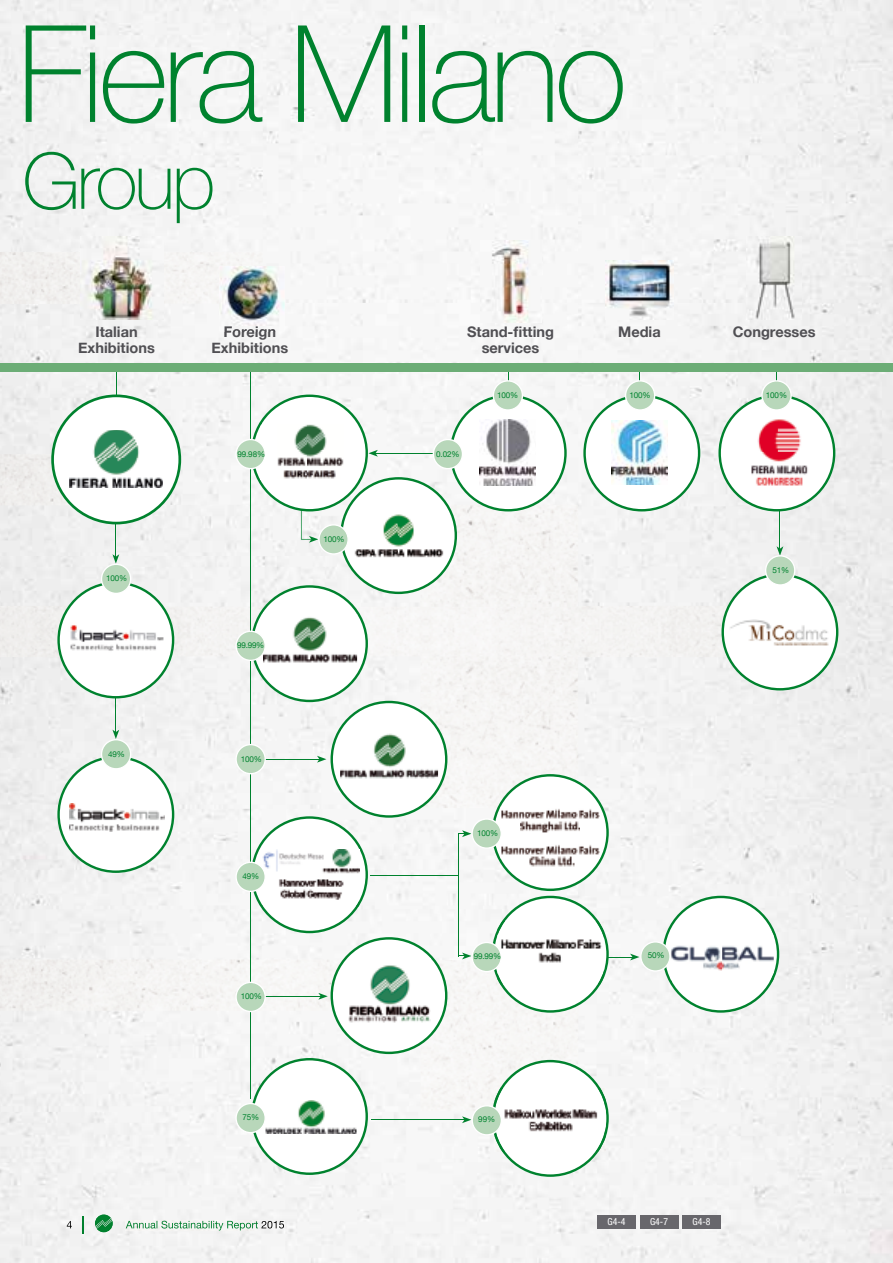
<style>
.page{position:relative;width:893px;height:1263px;background:#fff}
.page>*{position:absolute;margin:0;border:0;box-sizing:border-box;transform-origin:0 0}
.t1{font:100 135px "Helvetica Neue LT Std";letter-spacing:-.04em;color:#00822e}
.t2{font:100 78px "Helvetica Neue LT Std";letter-spacing:-.04em;color:#00822e}
.t3{font:700 14.55px/15.8px "Helvetica Neue";color:#504f53;text-align:center}
.t4{font:condensed 9.75px "Helvetica Neue LT Std";color:#fff}
.t5{font:8.1px "Helvetica Neue";letter-spacing:-.02em;color:#00822e}
</style>
<div class="page">
<div style="left:0;top:1162px;width:788px;height:101px;background:#f4f4f4"></div>
<div style="left:263px;top:0;width:315px;height:303px;background:#f6f6f6"></div>
<div style="left:0;top:859px;width:235px;height:50px;background:#f3f3f3"></div>
<div style="left:0;top:656px;width:235px;height:102px;background:#f0f0f0"></div>
<div style="left:0;top:505px;width:235px;height:51px;background:#f0f0f0"></div>
<div style="left:0;top:959px;width:235px;height:52px;background:#f4f3f1"></div>
<div style="left:0;top:303px;width:158px;height:151px;background:#f1f1f1"></div>
<div style="left:0;top:252px;width:80px;height:51px;background:#f1efee"></div>
<div style="left:0;top:454px;width:51px;height:51px;background:#efedec"></div>
<svg style="left:67px;top:1221px;width:5px;height:7px"></svg>
<img style="left:126px;top:1221px;width:132px;height:9px">
<img style="left:258px;top:1221px;width:26px;height:7px">
<svg style="left:83px;top:1216px;width:1px;height:17px"></svg>
<img style="left:95px;top:1214px;width:18px;height:18px">
<img style="left:225px;top:331px;width:51px;height:9px">
<hr style="left:116px;top:368px;width:1px;height:85px;background:#00822e">
<img style="left:80px;top:237px;width:83px;height:83px">
<hr style="left:116px;top:453px;width:1px;height:104px;background:#00822e">
<hr style="left:116px;top:628px;width:1px;height:104px;background:#00822e">
<img style="left:606px;top:260px;width:67px;height:60px">
<svg style="left:57px;top:554px;width:117px;height:144px"></svg>
<svg style="left:57px;top:730px;width:117px;height:143px"></svg>
<svg style="left:51px;top:394px;width:130px;height:130px"></svg>
<img style="left:69px;top:430px;width:94px;height:58px">
<img style="left:747px;top:237px;width:55px;height:82px">
<img style="left:480px;top:240px;width:61px;height:82px">
<img style="left:219px;top:266px;width:66px;height:65px">
<img style="left:225px;top:326px;width:51px;height:5px">
<div style="left:597px;top:1215px;width:39px;height:13px;background:#68676c"></div>
<div style="left:640px;top:1215px;width:38px;height:13px;background:#68676c"></div>
<div style="left:682px;top:1215px;width:39px;height:13px;background:#68676c"></div>
<img style="left:67px;top:622px;width:100px;height:33px">
<img style="left:69px;top:804px;width:95px;height:27px">
<svg style="left:235px;top:372px;width:603px;height:805px"></svg>
<img style="left:730px;top:620px;width:99px;height:26px">
<div style="left:0;top:364px;width:893px;height:8px;background:#6cad76"></div>
<h1 class="t1" style="left:17px;top:-3px;width:611px">Fiera Milano</h1>
<h2 class="t2" style="left:22px;top:136px;width:194px">Group</h2>
<h3 class="t3" style="left:467px;top:324px;width:88px">Stand-fitting services</h3>
<p class="t5" style="left:497px;top:389px;width:23px">100%</p>
<h3 class="t3" style="left:78px;top:324px;width:78px">Italian<br>Exhibitions</h3>
<h3 class="t3" style="left:618px;top:324px;width:44px">Media</h3>
<p class="t5" style="left:629px;top:389px;width:23px">100%</p>
<h3 class="t3" style="left:212px;top:324px;width:78px">Foreign<br>Exhibitions</h3>
<p class="t5" style="left:106px;top:573px;width:23px">100%</p>
<p class="t5" style="left:108px;top:748px;width:18px">49%</p>
<p class="t5" style="left:238px;top:448px;width:29px">99.98%</p>
<p class="t5" style="left:237px;top:639px;width:29px">99.99%</p>
<p class="t5" style="left:241px;top:753px;width:23px">100%</p>
<p class="t5" style="left:243px;top:870px;width:18px">49%</p>
<p class="t5" style="left:241px;top:990px;width:23px">100%</p>
<p class="t5" style="left:324px;top:533px;width:23px">100%</p>
<p class="t5" style="left:436px;top:448px;width:25px">0.02%</p>
<p class="t5" style="left:477px;top:827px;width:23px">100%</p>
<p class="t5" style="left:474px;top:950px;width:29px">99.99%</p>
<p class="t5" style="left:648px;top:950px;width:18px">50%</p>
<h3 class="t3" style="left:733px;top:324px;width:84px">Congresses</h3>
<p class="t5" style="left:766px;top:389px;width:23px">100%</p>
<p class="t5" style="left:772px;top:564px;width:18px">51%</p>
<p class="t5" style="left:243px;top:1111px;width:18px">75%</p>
<p class="t5" style="left:478px;top:1113px;width:18px">99%</p>
<p class="t4" style="left:607px;top:1216px;width:20px">G4-4</p>
<p class="t4" style="left:650px;top:1216px;width:20px">G4-7</p>
<p class="t4" style="left:693px;top:1216px;width:20px">G4-8</p>
</div>
